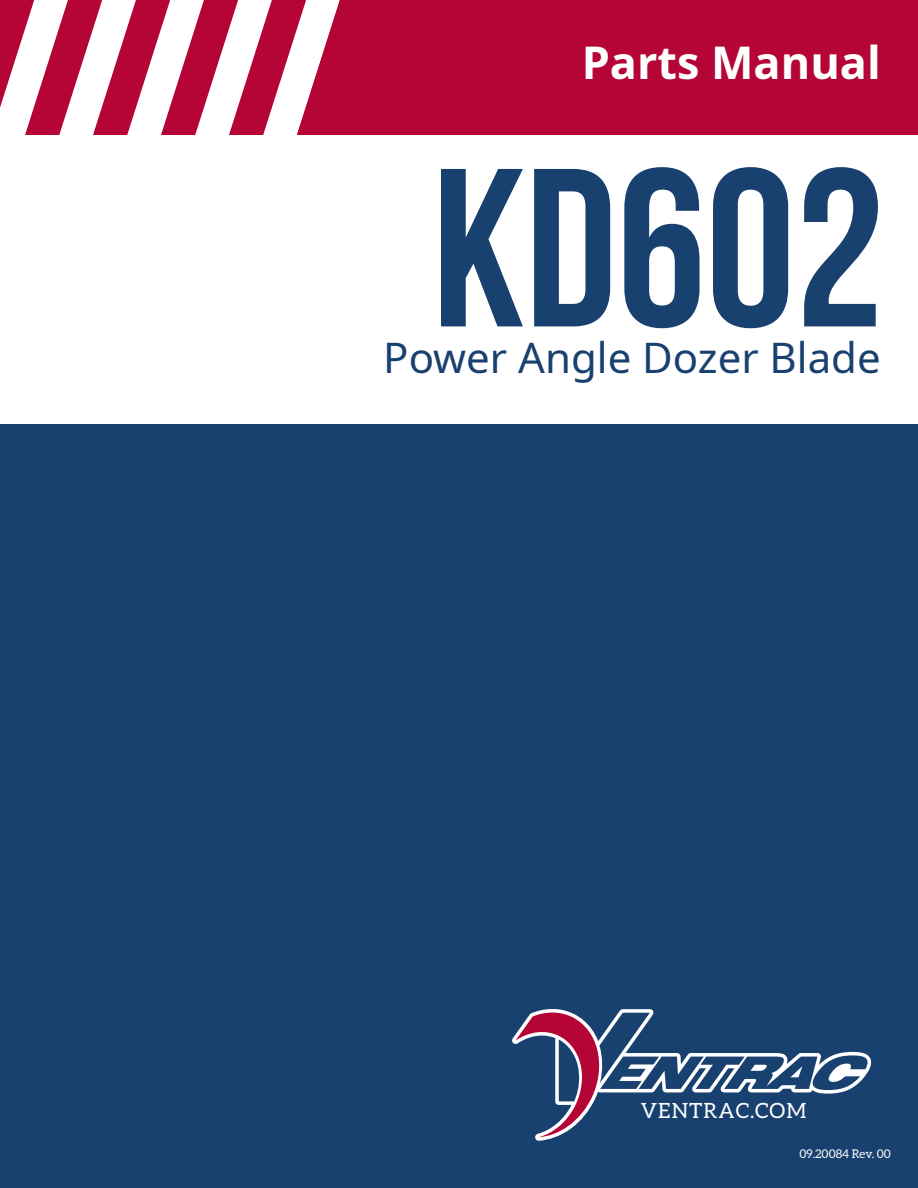
<style>
.page{position:relative;width:918px;height:1188px;background:#fff}
.page>*{position:absolute;margin:0;border:0;box-sizing:border-box;transform-origin:0 0}
.t1{font:700 225px "Bebas Neue";color:#194170}
.t2{font:700 45px "Noto Sans";color:#fff}
.t3{font:42px "Noto Sans";color:#194170}
.t4{font:21px "Aleo";letter-spacing:.05em;color:#fff}
.t5{font:12px "Aleo";color:#fff}
</style>
<div class="page">
<div style="left:0;top:424px;width:918px;height:764px;background:#194170"></div>
<svg style="left:512px;top:1009px;width:141px;height:132px"></svg>
<svg style="left:516px;top:1011px;width:356px;height:126px"></svg>
<svg style="left:0;top:0;width:321px;height:135px"></svg>
<div style="left:321px;top:0;width:597px;height:135px;background:#b50536"></div>
<p class="t2" style="left:582px;top:31px;width:301px">Parts Manual</p>
<h1 class="t1" style="left:432px;top:125px;width:454px">KD602</h1>
<p class="t3" style="left:383px;top:328px;width:499px">Power Angle Dozer Blade</p>
<p class="t4" style="left:641px;top:1098px;width:167px">VENTRAC.COM</p>
<p class="t5" style="left:799px;top:1147px;width:93px">09.20084 Rev. 00</p>
</div>
